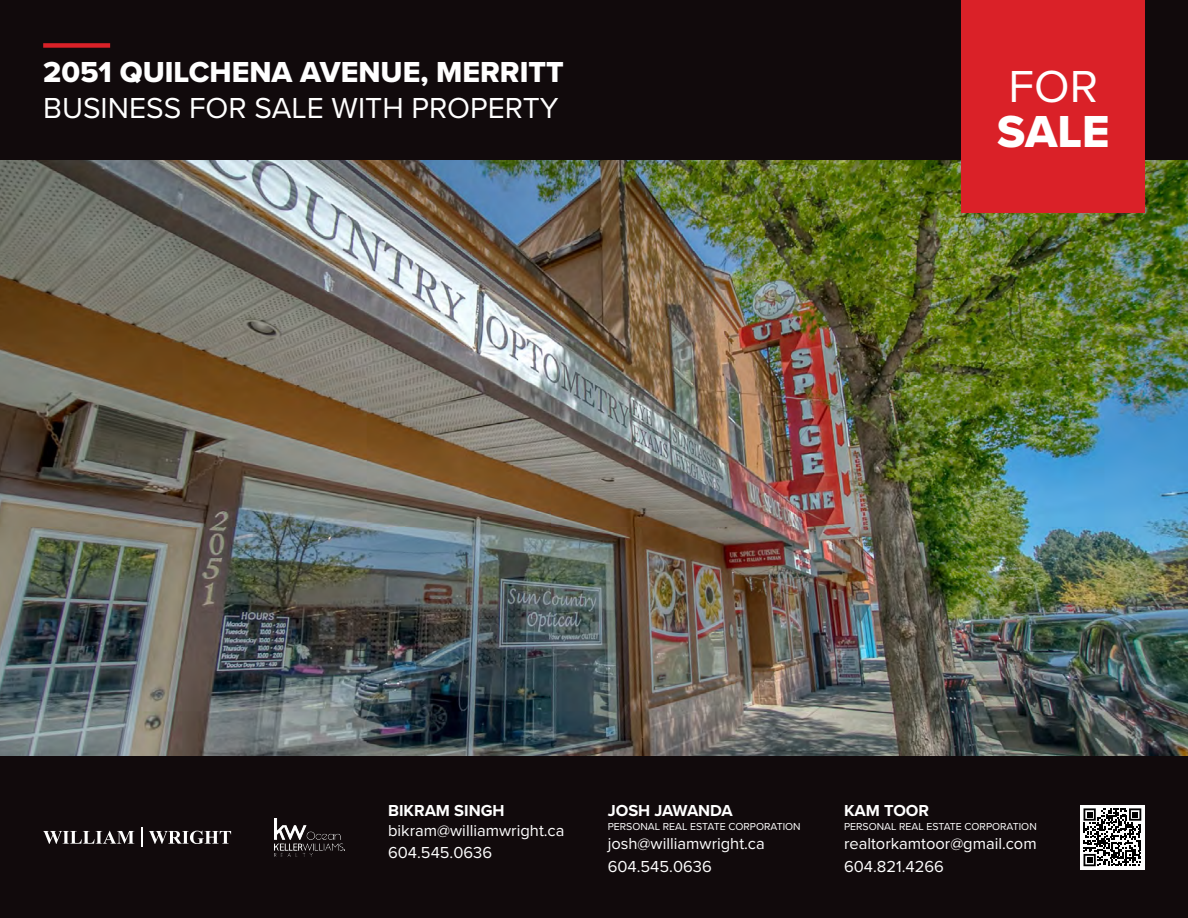
<style>
.page{position:relative;width:1188px;height:918px;background:#fff}
.page>*{position:absolute;margin:0;border:0;box-sizing:border-box;transform-origin:0 0}
.t1{font:46.5px "Proxima Nova Extrabld";color:#fff}
.t2{font:46.5px "Proxima Nova";color:#fff}
.t3{font:30px "Proxima Nova Extrabld";color:#fff}
.t4{font:30px "Proxima Nova";color:#fff}
.Front_Page_Contact_Light{font:16.5px "Proxima Nova";color:#fff}
.t5{font:700 16.5px "Proxima Nova";color:#fff}
.t6{font:10.5px "Proxima Nova";color:#fff}
</style>
<div class="page">
<img style="left:0;top:160px;width:1188px;height:597px">
<div style="left:0;top:0;width:1188px;height:160px;background:#110a0c"></div>
<div style="left:0;top:757px;width:1188px;height:161px;background:#110a0c"></div>
<div style="left:962px;top:0;width:183px;height:213px;background:#da2128"></div>
<div style="left:43px;top:43px;width:67px;height:5px;background:#da2128"></div>
<div style="left:1080px;top:805px;width:65px;height:65px;background:#fff"></div>
<svg style="left:1084px;top:808px;width:57px;height:58px"></svg>
<svg style="left:43px;top:831px;width:91px;height:13px"></svg>
<svg style="left:149px;top:831px;width:82px;height:13px"></svg>
<svg style="left:141px;top:828px;width:2px;height:19px"></svg>
<img style="left:275px;top:818px;width:69px;height:38px">
<p class="t3" style="left:43px;top:50px;width:522px">2051 QUILCHENA AVENUE, MERRITT</p>
<p class="t4" style="left:43px;top:90px;width:517px">BUSINESS FOR SALE WITH PROPERTY</p>
<p class="t2" style="left:1009px;top:59px;width:91px">FOR</p>
<p class="t1" style="left:997px;top:97px;width:114px">SALE</p>
<p class="t5" style="left:388px;top:801px;width:118px">BIKRAM SINGH</p>
<p class="Front_Page_Contact_Light" style="left:388px;top:820px;width:178px">bikram@williamwright.ca</p>
<p class="Front_Page_Contact_Light" style="left:388px;top:843px;width:106px">604.545.0636</p>
<p class="t5" style="left:608px;top:801px;width:127px">JOSH JAWANDA</p>
<p class="t6" style="left:608px;top:820px;width:194px">PERSONAL REAL ESTATE CORPORATION</p>
<p class="Front_Page_Contact_Light" style="left:608px;top:834px;width:159px">josh@williamwright.ca</p>
<p class="Front_Page_Contact_Light" style="left:608px;top:856px;width:106px">604.545.0636</p>
<p class="t5" style="left:844px;top:801px;width:87px">KAM TOOR</p>
<p class="t6" style="left:844px;top:820px;width:194px">PERSONAL REAL ESTATE CORPORATION</p>
<p class="Front_Page_Contact_Light" style="left:844px;top:834px;width:194px">realtorkamtoor@gmail.com</p>
<p class="Front_Page_Contact_Light" style="left:844px;top:856px;width:101px">604.821.4266</p>
</div>
